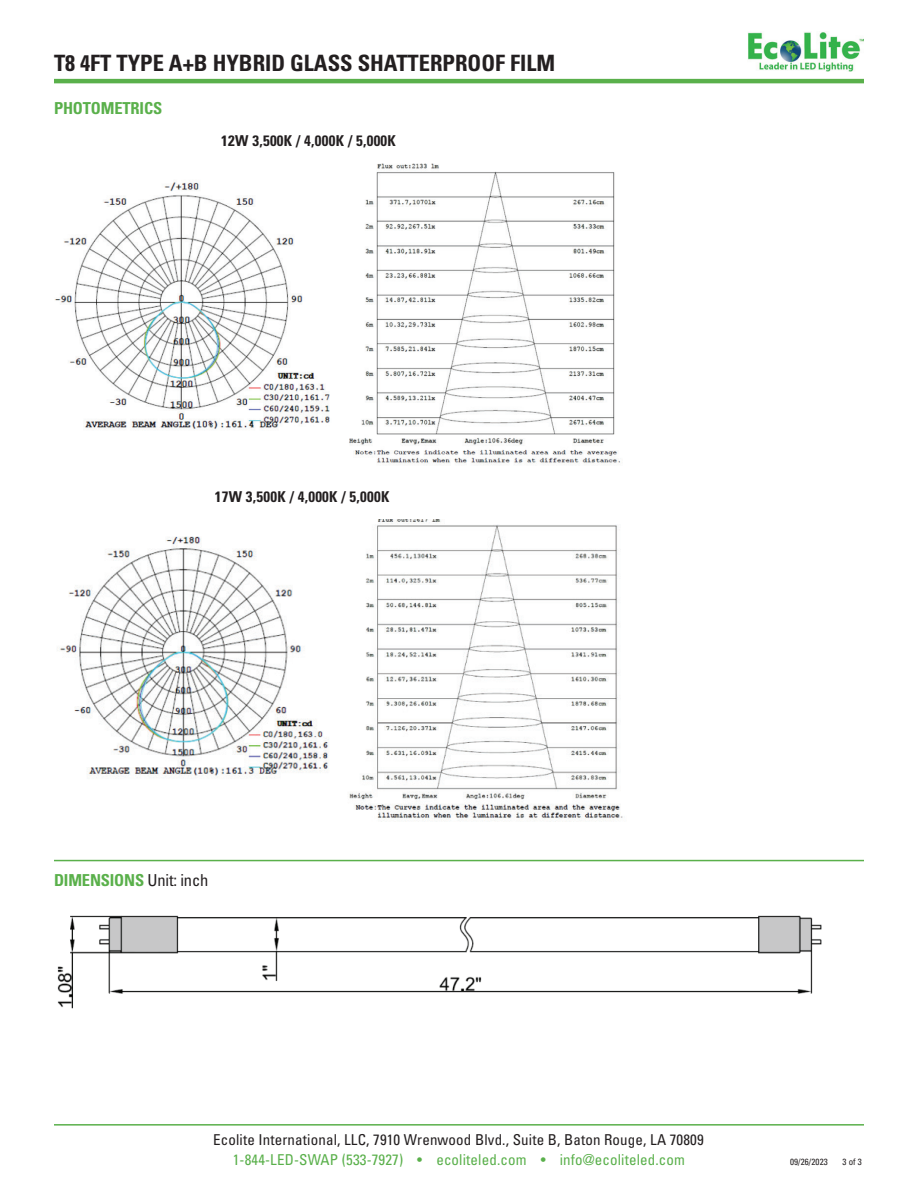
<style>
.page{position:relative;width:918px;height:1188px;background:#fff}
.page>*{position:absolute;margin:0;border:0;box-sizing:border-box;transform-origin:0 0}
.t1{font:700 condensed 22.5px "Univers";color:#231f20}
.t2{font:700 condensed 16.5px "Univers";letter-spacing:-.01em;color:#5ab04b}
.t3{font:condensed 15px "Univers";letter-spacing:.01em;color:#231f20}
.t4{font:condensed 15px "Univers";letter-spacing:.01em;color:#5ab04b}
.t5{font:700 condensed 15px "Univers";letter-spacing:.02em;color:#231f20}
.t6{font:condensed 9px "Univers";letter-spacing:.01em;color:#231f20}
.s1{font-weight:400;color:#231f20}
</style>
<div class="page">
<img style="left:54px;top:163px;width:566px;height:301px">
<img style="left:60px;top:519px;width:563px;height:303px">
<hr style="left:54px;top:79px;width:810px;height:4px;background:#5ab04b">
<hr style="left:54px;top:1124px;width:810px;height:2px;background:#5ab04b">
<img style="left:748px;top:32px;width:115px;height:39px">
<hr style="left:54px;top:860px;width:810px;height:1px;background:#5ab04b">
<img style="left:57px;top:915px;width:765px;height:94px">
<h1 class="t1" style="left:54px;top:49px;width:503px">T8 4FT TYPE A+B HYBRID GLASS SHATTERPROOF FILM</h1>
<p class="t2" style="left:54px;top:98px;width:110px">PHOTOMETRICS</p>
<p class="t5" style="left:221px;top:132px;width:176px">12W 3,500K / 4,000K / 5,000K</p>
<p class="t5" style="left:215px;top:488px;width:176px">17W 3,500K / 4,000K / 5,000K</p>
<p class="t2" style="left:54px;top:870px;width:156px">DIMENSIONS <span class="s1">Unit: inch</span></p>
<p class="t3" style="left:213px;top:1130px;width:492px">Ecolite International, LLC, 7910 Wrenwood Blvd., Suite B, Baton Rouge, LA 70809</p>
<p class="t4" style="left:233px;top:1150px;width:454px">1-844-LED-SWAP (533-7927) • ecoliteled.com • info@ecoliteled.com</p>
<p class="t6" style="left:790px;top:1156px;width:39px">09/26/2023</p>
<p class="t6" style="left:843px;top:1156px;width:21px">3 of 3</p>
</div>
